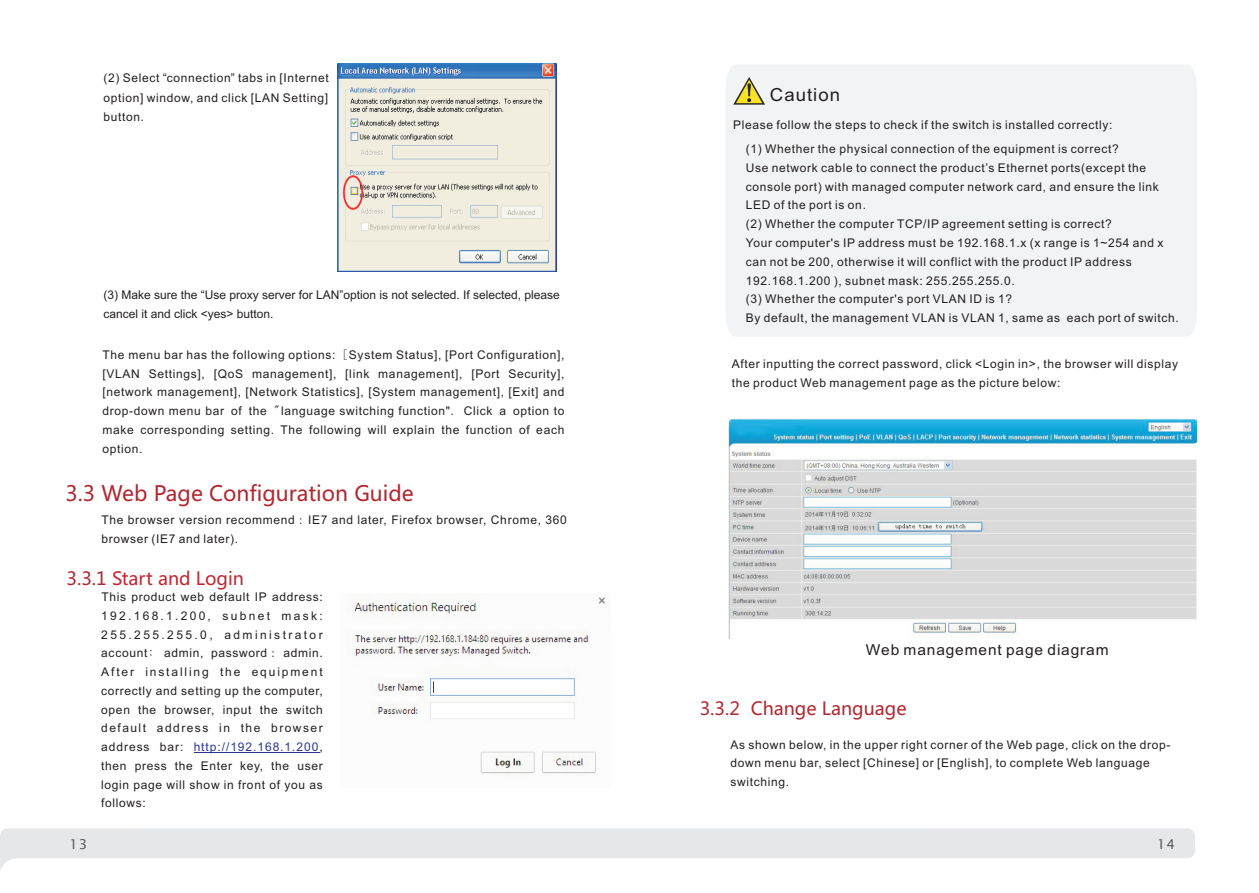
<style>
.page{position:relative;width:1259px;height:893px;background:#fff}
.page>*{position:absolute;margin:0;border:0;box-sizing:border-box;transform-origin:0 0}
.t1{font:21px "Microsoft Ya Hei";color:#b12830}
.t2{font:18px "Microsoft Ya Hei";color:#ae2930}
.t3{font:18px "Microsoft Ya Hei";color:#be272f}
.t4{font:18px "Arial";letter-spacing:.055em;color:#231f20}
.t5{font:15px "Arial";letter-spacing:.055em;color:#231f20}
.t6{font:13.5px "Lucida Sans Unicode";color:#57585a}
.t7{font:12px/18.8px "Arial";letter-spacing:.055em;color:#231f20}
.t8{font:12px/18.8px "Arial";color:#231f20}
.s1{font-family:"Arial Unicode MS"}
.s2{font-family:"Sim Sun"}
.s3{color:#ae2930}
.s4{font-family:"MS Mincho"}
.s5{color:#2c3695}
</style>
<div class="page">
<svg style="left:0;top:828px;width:1195px;height:42px;fill:#e6e7e9"></svg>
<hr style="left:194px;top:752px;width:125px;height:1px;background:#2c3695">
<img style="left:337px;top:64px;width:219px;height:208px">
<img style="left:347px;top:595px;width:258px;height:179px">
<div style="left:726px;top:65px;width:471px;height:271px;background:#f2f3f4"></div>
<svg style="left:733px;top:77px;width:32px;height:28px"></svg>
<img style="left:728px;top:418px;width:468px;height:220px">
<p class="t7" style="left:103px;top:70px;width:227px;line-height:19.2px;text-align:justify">(2) Select <span class="s1">“</span>connection<span class="s1">”</span> tabs in [Internet option] window, and click [LAN Setting] button<span class="s2">.</span></p>
<p class="t8" style="left:103px;top:287px;width:458px">(3) Make sure the “Use proxy server for LAN”option is not selected. If selected, please cancel it and click &lt;yes&gt; button.</p>
<p class="t7" style="left:102px;top:346px;width:463px;text-align:justify">The menu bar has the following options: <span class="s2">[</span>System Status], [Port Configuration], [VLAN Settings], [QoS management], [link management], [Port Security], [network management], [Network Statistics], [System management], [Exit] and drop-down menu bar of the <span class="s2">"</span>language switching function"<span class="s2">.</span> Click a option to make corresponding setting. The following will explain the function of each option.</p>
<h1 class="t1" style="left:65px;top:484px;width:350px"><span class="s3">3.3</span> Web Page Configuration Guide</h1>
<p class="t7" style="left:101px;top:512px;width:467px">The browser version recommend<span class="s4">：</span>IE7 and later, Firefox browser, Chrome, 360 browser (IE7 and later).</p>
<h2 class="t3" style="left:66px;top:570px;width:179px"><span class="s3">3.3.1</span> Start and Login</h2>
<p class="t7" style="left:101px;top:588px;width:223px;text-align:justify">This product web default IP address:<br>192.168.1.200, subnet mask:<br>255.255.255.0, administrator account<span class="s4">:</span> admin, password<span class="s4">：</span> admin.<br>After installing the equipment correctly and setting up the computer, open the browser, input the switch default address in the browser address bar:</p>
<p class="t7" style="left:101px;top:739px;width:223px;text-align:justify;text-indent:92px"><span class="s5">http://192.168.1.200</span>, then press the Enter key, the user login page will show in front of you as follows:</p>
<h2 class="t4" style="left:770px;top:87px;width:72px">Caution</h2>
<p class="t7" style="left:746px;top:113px;width:374px;line-height:24.5px;text-indent:-13px">Please follow the steps to check if the switch is installed correctly: (1) Whether the physical connection of the equipment is correct?</p>
<p class="t7" style="left:746px;top:159px;width:434px">Use network cable to connect the product’s Ethernet ports(except the console port) with managed computer network card, and ensure the link LED of the port is on.<br>(2) Whether the computer TCP/IP agreement setting is correct?<br>Your computer's IP address must be 192.168.1.x (x range is 1~254 and x can not be 200, otherwise it will conflict with the product IP address 192.168.1.200 ), subnet mask: 255.255.255.0.<br>(3) Whether the computer's port VLAN ID is 1?<br>By default, the management VLAN is VLAN 1, same as each port of switch.</p>
<p class="t7" style="left:732px;top:355px;width:448px">After inputting the correct password, click &lt;Login in&gt;, the browser will display the product Web management page as the picture below:</p>
<p class="t5" style="left:866px;top:644px;width:244px">Web management page diagram</p>
<h2 class="t2" style="left:700px;top:700px;width:208px">3.3.2 Change Language</h2>
<p class="t7" style="left:730px;top:736px;width:442px">As shown below, in the upper right corner of the Web page, click on the drop&shy;down menu bar, select [Chinese] or [English], to complete Web language switching.</p>
<p class="t6" style="left:69px;top:838px;width:19px">13</p>
<p class="t6" style="left:1157px;top:838px;width:19px">14</p>
</div>
